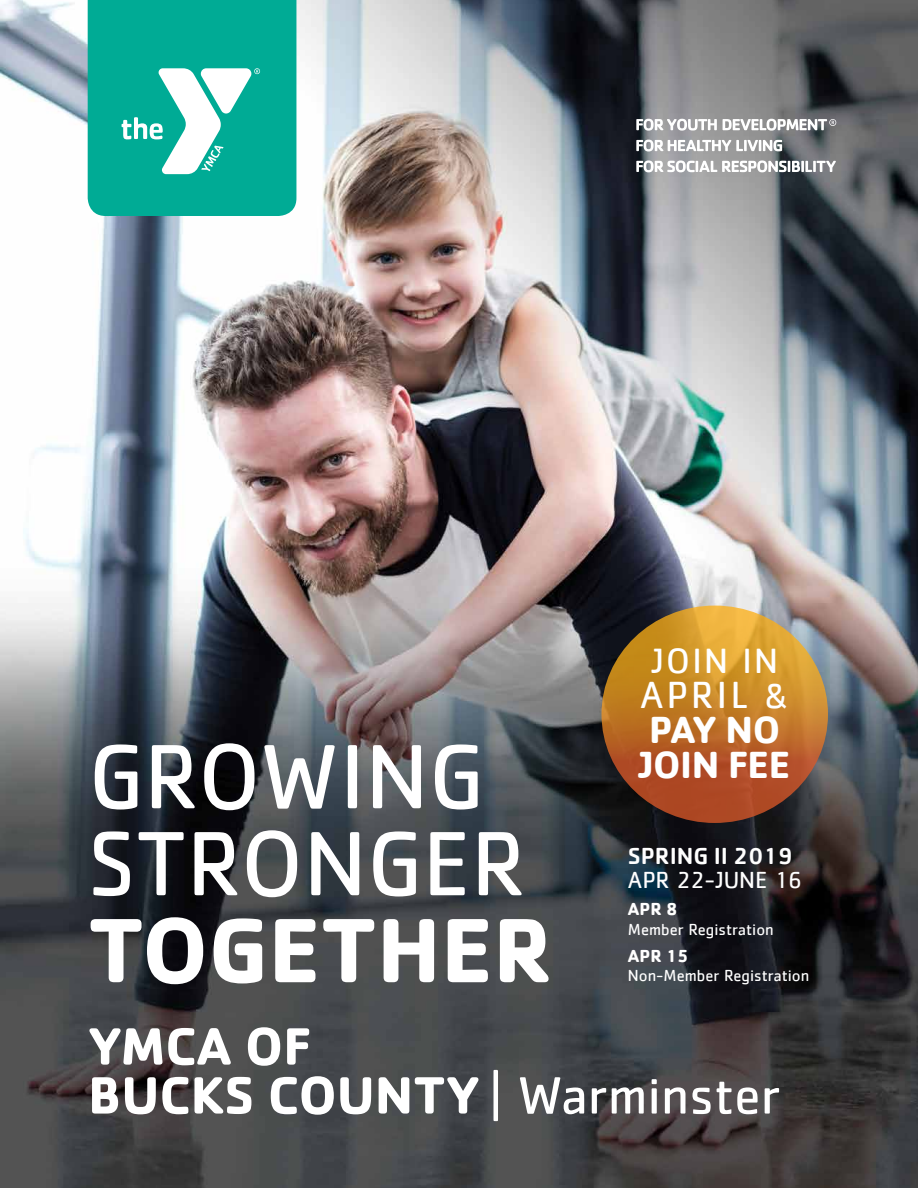
<style>
.page{position:relative;width:918px;height:1188px;background:#fff}
.page>*{position:absolute;margin:0;border:0;box-sizing:border-box;transform-origin:0 0}
.t1{font:94.5px/87px "Cachet";color:#fff}
.t2{font:700 94.5px "Cachet";color:#fff}
.t3{font:700 54.3px/48.9px "Cachet";color:#fff}
.t4{font:700 39px/35.1px "Cachet";letter-spacing:-.01em;color:#fff}
.t5{font:36.15px "Cachet";letter-spacing:.05em;color:#fff}
.t6{font:500 24px "Cachet";color:#fff}
.t7{font:24px "Cachet";color:#fff}
.t8{font:700 18px "Cachet";color:#fff}
.t9{font:16.5px "Cachet";color:#fff}
.s1{font-weight:400}
.s2{font-weight:400;font-size:36.15px}
</style>
<div class="page">
<img style="left:1px;top:0;width:917px;height:1188px">
<svg style="left:636px;top:119px;width:81px;height:12px"></svg>
<svg style="left:636px;top:140px;width:146px;height:12px"></svg>
<svg style="left:636px;top:160px;width:200px;height:12px"></svg>
<svg style="left:723px;top:119px;width:113px;height:12px"></svg>
<div style="left:88px;top:0;width:208px;height:216px;background:#00ab95"></div>
<svg style="left:122px;top:68px;width:138px;height:106px"></svg>
<svg style="left:602px;top:606px;width:226px;height:217px;background:#c27628"></svg>
<h1 class="t1" style="left:88px;top:731px;width:439px">GROWING<br>STRONGER</h1>
<h1 class="t2" style="left:88px;top:889px;width:466px">TOGETHER</h1>
<h3 class="t5" style="left:652px;top:640px;width:128px">JOIN IN</h3>
<h3 class="t4" style="left:639px;top:676px;width:153px"><span class="s1">APRIL</span> <span class="s2">&amp;<br></span>PAY NO<br>JOIN FEE</h3>
<h3 class="t6" style="left:628px;top:841px;width:166px">SPRING II 2019</h3>
<h3 class="t7" style="left:628px;top:866px;width:176px">APR 22-JUNE 16</h3>
<p class="t8" style="left:628px;top:897px;width:51px">APR 8</p>
<p class="t9" style="left:628px;top:920px;width:147px">Member Registration</p>
<p class="t8" style="left:628px;top:944px;width:62px">APR 15</p>
<p class="t9" style="left:628px;top:966px;width:183px">Non-Member Registration</p>
<h2 class="t3" style="left:88px;top:1020px;width:694px">YMCA OF<br>BUCKS COUNTY <span class="s1">| Warminster</span></h2>
</div>
